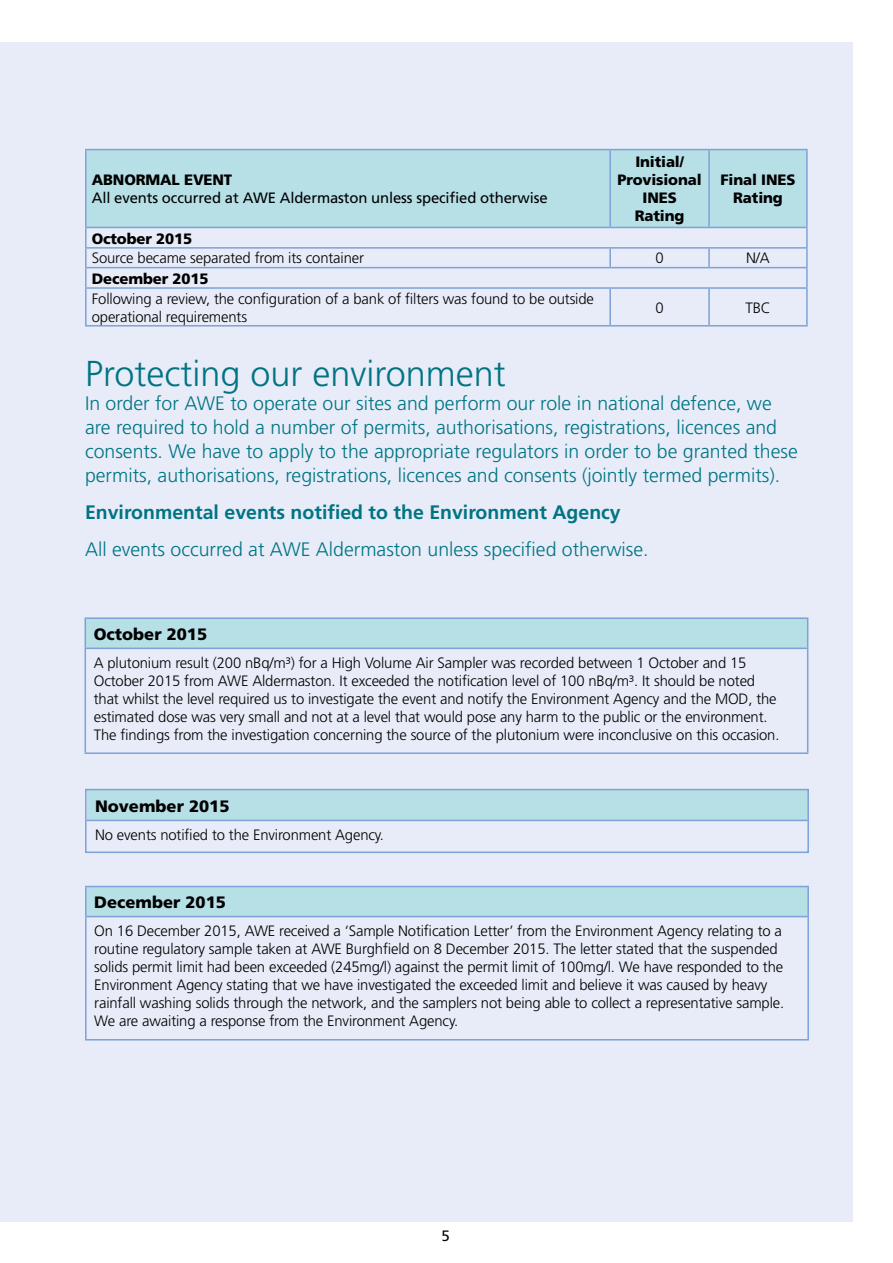
<style>
.page{position:relative;width:893px;height:1263px;background:#fff}
.page>*{position:absolute;margin:0;border:0;box-sizing:border-box;transform-origin:0 0}
.t1{font:300 36px "Frutiger";color:#007482}
.t2{font:300 19.5px/24px "Frutiger";color:#007482}
.t3{font:700 19.5px "Frutiger";color:#007482}
.t4{font:900 16.5px "Frutiger";color:#000}
.t5{font:300 15px/18px "Frutiger";letter-spacing:-.01em;color:#000}
.t6{font:900 15px/18px "Frutiger";letter-spacing:-.01em;color:#000;text-align:center}
.t7{font:15px "Frutiger";letter-spacing:-.01em;color:#000}
</style>
<div class="page">
<div style="left:0;top:42px;width:853px;height:1179px;background:#e7ecf8"></div>
<div style="left:85px;top:618px;width:723px;height:30px;background:#b6dfe6"></div>
<hr style="left:85px;top:648px;width:723px;height:1px;background:#7da2d6">
<hr style="left:85px;top:617px;width:723px;height:2px;background:#7da2d6">
<svg style="left:85px;top:619px;width:1px;height:29px"></svg>
<svg style="left:807px;top:619px;width:1px;height:29px"></svg>
<hr style="left:85px;top:649px;width:1px;height:103px;background:#7da2d6">
<hr style="left:807px;top:649px;width:1px;height:103px;background:#7da2d6">
<hr style="left:85px;top:752px;width:723px;height:2px;background:#7da2d6">
<div style="left:86px;top:886px;width:722px;height:30px;background:#b6dfe6"></div>
<hr style="left:85px;top:916px;width:724px;height:1px;background:#7da2d6">
<hr style="left:85px;top:886px;width:724px;height:1px;background:#7da2d6">
<hr style="left:85px;top:887px;width:2px;height:29px;background:#7da2d6">
<hr style="left:807px;top:887px;width:2px;height:29px;background:#7da2d6">
<hr style="left:85px;top:917px;width:2px;height:122px;background:#7da2d6">
<hr style="left:807px;top:917px;width:2px;height:122px;background:#7da2d6">
<hr style="left:85px;top:1039px;width:724px;height:1px;background:#7da2d6">
<div style="left:87px;top:150px;width:719px;height:77px;background:#b6dfe6"></div>
<hr style="left:609px;top:150px;width:2px;height:77px;background:#7da2d6">
<hr style="left:708px;top:150px;width:2px;height:77px;background:#7da2d6">
<hr style="left:85px;top:149px;width:525px;height:1px;background:#7da2d6">
<hr style="left:85px;top:150px;width:2px;height:77px;background:#7da2d6">
<hr style="left:610px;top:149px;width:99px;height:1px;background:#7da2d6">
<hr style="left:709px;top:149px;width:99px;height:1px;background:#7da2d6">
<hr style="left:806px;top:150px;width:2px;height:77px;background:#7da2d6">
<hr style="left:85px;top:227px;width:525px;height:1px;background:#7da2d6">
<hr style="left:610px;top:227px;width:99px;height:1px;background:#7da2d6">
<hr style="left:709px;top:227px;width:99px;height:1px;background:#7da2d6">
<hr style="left:85px;top:247px;width:525px;height:2px;background:#7da2d6">
<hr style="left:610px;top:247px;width:99px;height:2px;background:#7da2d6">
<svg style="left:609px;top:249px;width:2px;height:18px"></svg>
<hr style="left:709px;top:247px;width:99px;height:2px;background:#7da2d6">
<svg style="left:708px;top:249px;width:2px;height:18px"></svg>
<hr style="left:85px;top:267px;width:525px;height:1px;background:#7da2d6">
<svg style="left:85px;top:228px;width:2px;height:59px"></svg>
<hr style="left:610px;top:267px;width:99px;height:1px;background:#7da2d6">
<hr style="left:709px;top:267px;width:99px;height:1px;background:#7da2d6">
<svg style="left:806px;top:228px;width:2px;height:59px"></svg>
<hr style="left:85px;top:287px;width:525px;height:2px;background:#7da2d6">
<hr style="left:85px;top:289px;width:2px;height:36px;background:#7da2d6">
<hr style="left:610px;top:287px;width:99px;height:2px;background:#7da2d6">
<hr style="left:609px;top:289px;width:2px;height:36px;background:#7da2d6">
<hr style="left:709px;top:287px;width:99px;height:2px;background:#7da2d6">
<hr style="left:708px;top:289px;width:2px;height:36px;background:#7da2d6">
<hr style="left:806px;top:289px;width:2px;height:36px;background:#7da2d6">
<hr style="left:85px;top:325px;width:525px;height:1px;background:#7da2d6">
<hr style="left:610px;top:325px;width:99px;height:1px;background:#7da2d6">
<hr style="left:709px;top:325px;width:99px;height:1px;background:#7da2d6">
<div style="left:87px;top:790px;width:720px;height:30px;background:#b6dfe6"></div>
<hr style="left:87px;top:820px;width:720px;height:1px;background:#7da2d6">
<div style="left:85px;top:789px;width:724px;height:64px;border:2px solid #7da2d6"></div>
<p class="t6" style="left:92px;top:171px;width:142px">ABNORMAL EVENT</p>
<p class="t7" style="left:92px;top:189px;width:457px">All events occurred at AWE Aldermaston unless specified otherwise</p>
<p class="t6" style="left:618px;top:153px;width:86px">Initial/<br>Provisional<br>INES<br>Rating</p>
<p class="t6" style="left:720px;top:171px;width:77px">Final INES<br>Rating</p>
<p class="t6" style="left:92px;top:229px;width:102px">October 2015</p>
<p class="t5" style="left:92px;top:249px;width:274px">Source became separated from its container</p>
<p class="t5" style="left:655px;top:249px;width:10px">0</p>
<p class="t5" style="left:746px;top:249px;width:25px">N/A</p>
<p class="t6" style="left:92px;top:269px;width:118px">December 2015</p>
<p class="t5" style="left:92px;top:290px;width:504px">Following a review, the configuration of a bank of filters was found to be outside operational requirements</p>
<p class="t5" style="left:655px;top:299px;width:10px">0</p>
<p class="t5" style="left:745px;top:299px;width:27px">TBC</p>
<h1 class="t1" style="left:85px;top:354px;width:422px">Protecting our environment</h1>
<p class="t2" style="left:85px;top:392px;width:714px">In order for AWE to operate our sites and perform our role in national defence, we are required to hold a number of permits, authorisations, registrations, licences and consents. We have to apply to the appropriate regulators in order to be granted these permits, authorisations, registrations, licences and consents (jointly termed permits).</p>
<h2 class="t3" style="left:85px;top:501px;width:537px">Environmental events notified to the Environment Agency</h2>
<h2 class="t2" style="left:85px;top:537px;width:565px">All events occurred at AWE Aldermaston unless specified otherwise.</h2>
<p class="t4" style="left:94px;top:624px;width:115px">October 2015</p>
<p class="t5" style="left:94px;top:654px;width:687px">A plutonium result (200 nBq/m³) for a High Volume Air Sampler was recorded between 1 October and 15<br>October 2015 from AWE Aldermaston. It exceeded the notification level of 100 nBq/m³. It should be noted that whilst the level required us to investigate the event and notify the Environment Agency and the MOD, the estimated dose was very small and not at a level that would pose any harm to the public or the environment.<br>The findings from the investigation concerning the source of the plutonium were inconclusive on this occasion.</p>
<p class="t4" style="left:95px;top:796px;width:136px">November 2015</p>
<p class="t5" style="left:95px;top:826px;width:291px">No events notified to the Environment Agency.</p>
<p class="t4" style="left:94px;top:892px;width:133px">December 2015</p>
<p class="t5" style="left:94px;top:922px;width:691px">On 16 December 2015, AWE received a ‘Sample Notification Letter’ from the Environment Agency relating to a routine regulatory sample taken at AWE Burghfield on 8 December 2015. The letter stated that the suspended solids permit limit had been exceeded (245mg/l) against the permit limit of 100mg/l. We have responded to the Environment Agency stating that we have investigated the exceeded limit and believe it was caused by heavy rainfall washing solids through the network, and the samplers not being able to collect a representative sample.<br>We are awaiting a response from the Environment Agency.</p>
<p class="t7" style="left:442px;top:1227px;width:10px">5</p>
</div>
